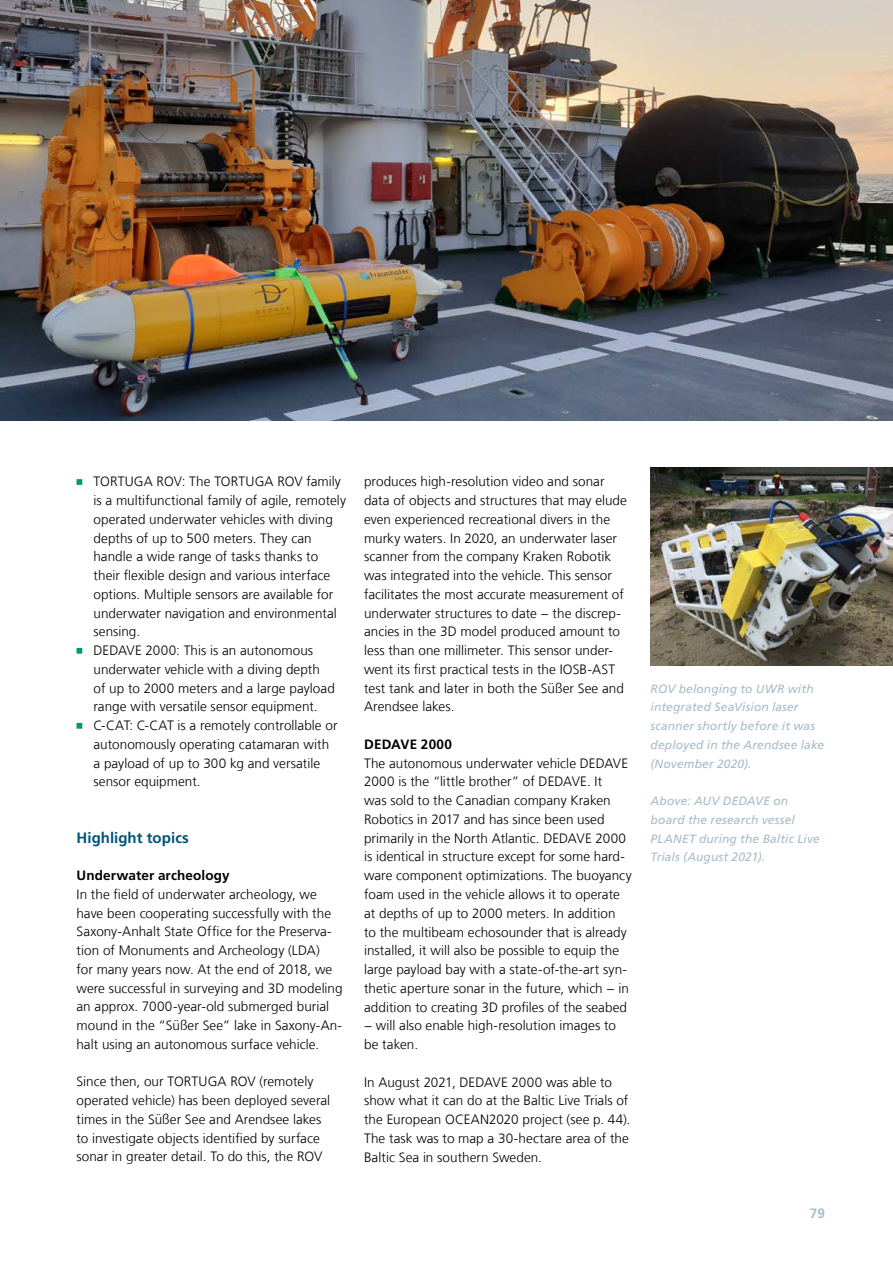
<style>
.page{position:relative;width:893px;height:1263px;background:#fff}
.page>*{position:absolute;margin:0;border:0;box-sizing:border-box;transform-origin:0 0}
.t1{font:700 15px "Frutiger LT Com";letter-spacing:.005em;color:#005478}
.t2{font:300 13.5px/18.8px "Frutiger LT Com";letter-spacing:.005em;color:#000}
.t3{font:700 13.5px "Frutiger LT Com";letter-spacing:.01em;color:#000}
.t4{font:700 13.5px "Frutiger LT Com";color:#a5bcca}
.t5{font:italic 12px/18.8px "Frutiger LT Com";letter-spacing:.015em;color:#a5bcca}
</style>
<div class="page">
<svg style="left:77px;top:479px;width:6px;height:6px"></svg>
<svg style="left:77px;top:648px;width:6px;height:6px"></svg>
<svg style="left:77px;top:723px;width:6px;height:6px"></svg>
<img style="left:651px;top:468px;width:242px;height:197px">
<img style="left:0;top:0;width:893px;height:421px">
<p class="t2" style="left:94px;top:472px;width:254px">TORTUGA ROV: The TORTUGA ROV family is a multifunctional family of agile, remotely operated underwater vehicles with diving depths of up to 500 meters. They can handle a wide range of tasks thanks to their flexible design and various interface options. Multiple sensors are available for underwater navigation and environmental sensing.<br>DEDAVE 2000: This is an autonomous underwater vehicle with a diving depth<br>of up to 2000 meters and a large payload range with versatile sensor equipment.<br>C-CAT: C-CAT is a remotely controllable or autonomously operating catamaran with<br>a payload of up to 300 kg and versatile sensor equipment.</p>
<p class="t1" style="left:77px;top:829px;width:114px">Highlight topics</p>
<p class="t3" style="left:77px;top:867px;width:155px">Underwater archeology</p>
<p class="t2" style="left:77px;top:885px;width:268px">In the field of underwater archeology, we have been cooperating successfully with the Saxony-Anhalt State Office for the Preserva&shy;tion of Monuments and Archeology (LDA)<br>for many years now. At the end of 2018, we were successful in surveying and 3D modeling an approx. 7000-year-old submerged burial mound in the “Süßer See” lake in Saxony-An&shy;halt using an autonomous surface vehicle.</p>
<p class="t2" style="left:77px;top:1072px;width:255px">Since then, our TORTUGA ROV (remotely operated vehicle) has been deployed several times in the Süßer See and Arendsee lakes to investigate objects identified by surface sonar in greater detail. To do this, the ROV</p>
<p class="t2" style="left:364px;top:472px;width:264px">produces high-resolution video and sonar data of objects and structures that may elude even experienced recreational divers in the murky waters. In 2020, an underwater laser scanner from the company Kraken Robotik was integrated into the vehicle. This sensor facilitates the most accurate measurement of underwater structures to date − the discrep&shy;ancies in the 3D model produced amount to less than one millimeter. This sensor under&shy;went its first practical tests in the IOSB-AST test tank and later in both the Süßer See and Arendsee lakes.</p>
<p class="t3" style="left:364px;top:736px;width:90px">DEDAVE 2000</p>
<p class="t2" style="left:364px;top:754px;width:269px">The autonomous underwater vehicle DEDAVE 2000 is the “little brother” of DEDAVE. It<br>was sold to the Canadian company Kraken Robotics in 2017 and has since been used primarily in the North Atlantic. DEDAVE 2000 is identical in structure except for some hard&shy;ware component optimizations. The buoyancy foam used in the vehicle allows it to operate at depths of up to 2000 meters. In addition<br>to the multibeam echosounder that is already installed, it will also be possible to equip the large payload bay with a state-of-the-art syn&shy;thetic aperture sonar in the future, which − in addition to creating 3D profiles of the seabed − will also enable high-resolution images to be taken.</p>
<p class="t2" style="left:364px;top:1072px;width:268px">In August 2021, DEDAVE 2000 was able to show what it can do at the Baltic Live Trials of the European OCEAN2020 project (see p. 44).<br>The task was to map a 30-hectare area of the Baltic Sea in southern Sweden.</p>
<p class="t5" style="left:651px;top:679px;width:175px">ROV belonging to UWR with integrated SeaVision laser scanner shortly before it was deployed in the Arendsee lake (November 2020).</p>
<p class="t5" style="left:651px;top:792px;width:171px">Above: AUV DEDAVE on board the research vessel<br>PLANET during the Baltic Live<br>Trials (August 2021).</p>
<p class="t4" style="left:810px;top:1205px;width:17px">79</p>
</div>
